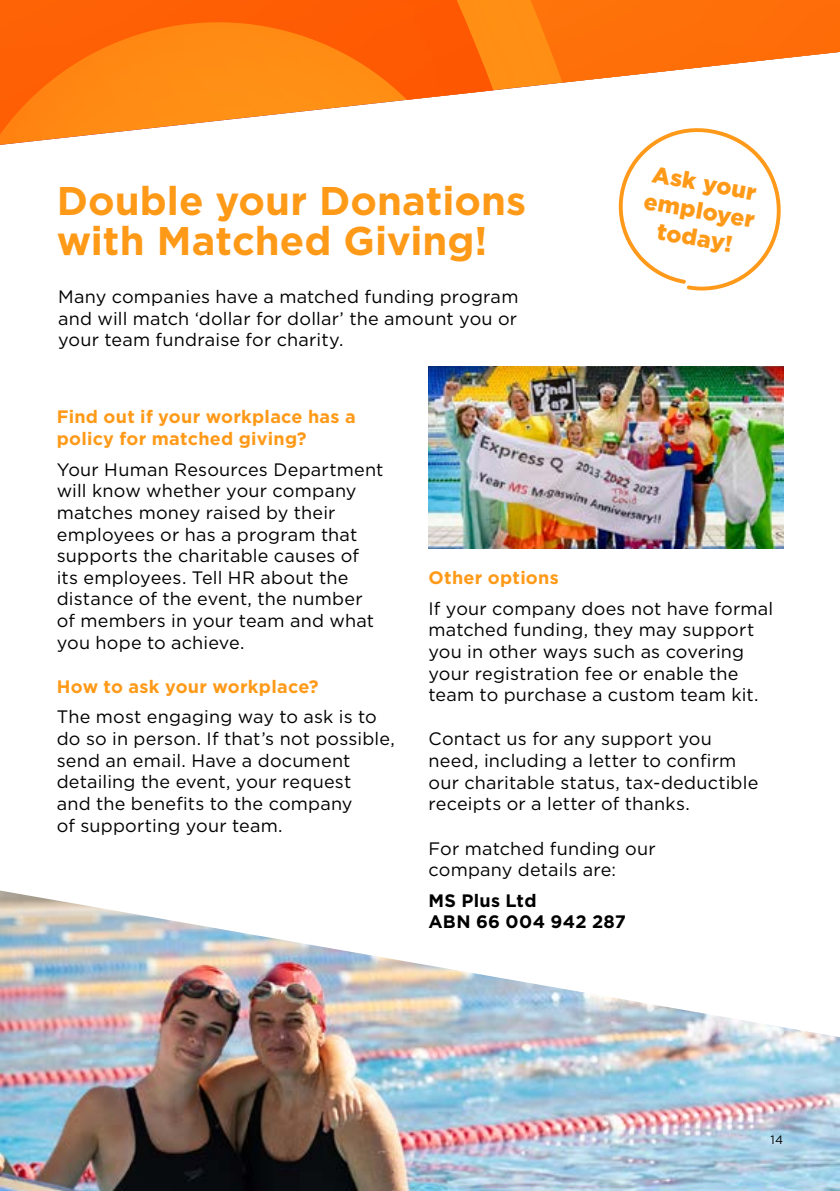
<style>
.page{position:relative;width:840px;height:1191px;background:#fff}
.page>*{position:absolute;margin:0;border:0;box-sizing:border-box;transform-origin:0 0}
.t1{font:700 40px/40px "Gotham";color:#ff9a19}
.t2{font:900 23px/27.6px "Gotham";color:#ff9a19;text-align:center}
.t3{font:18px/21.6px "Gotham";letter-spacing:.01em;color:#000}
.t4{font:700 18px/21.6px "Gotham";letter-spacing:.015em;color:#ff9a19}
.t5{font:700 18px/21.6px "Gotham";letter-spacing:.015em;color:#000}
.t6{font:12px "Gotham";color:#000}
</style>
<div class="page">
<img style="left:0;top:0;width:559px;height:145px">
<svg style="left:530px;top:0;width:309px;height:83px"></svg>
<img style="left:0;top:890px;width:839px;height:301px">
<img style="left:428px;top:366px;width:354px;height:183px">
<svg style="left:618px;top:128px;width:163px;height:163px"></svg>
<h1 class="t1" style="left:57px;top:180px;width:471px">Double your Donations with Matched Giving!</h1>
<p class="t3" style="left:58px;top:285px;width:461px;text-align:justify">Many companies have a matched funding program and will match ‘dollar for dollar’ the amount you or your team fundraise for charity.</p>
<p class="t2" style="left:651px;top:160px;width:113px;rotate:10deg">Ask your employer today!</p>
<p class="t4" style="left:57px;top:406px;width:300px">Find out if your workplace has a policy for matched giving?</p>
<p class="t3" style="left:57px;top:458px;width:328px">Your Human Resources Department will know whether your company matches money raised by their employees or has a program that supports the charitable causes of its employees. Tell HR about the distance of the event, the number of members in your team and what you hope to achieve.</p>
<p class="t4" style="left:57px;top:675px;width:263px">How to ask your workplace?</p>
<p class="t3" style="left:57px;top:706px;width:339px">The most engaging way to ask is to do so in person. If that’s not possible, send an email. Have a document detailing the event, your request<br>and the benefits to the company<br>of supporting your team.</p>
<p class="t4" style="left:428px;top:567px;width:132px">Other options</p>
<p class="t3" style="left:428px;top:597px;width:346px">If your company does not have formal matched funding, they may support you in other ways such as covering your registration fee or enable the team to purchase a custom team kit.</p>
<p class="t3" style="left:428px;top:728px;width:331px">Contact us for any support you need, including a letter to confirm our charitable status, tax-deductible receipts or a letter of thanks.</p>
<p class="t3" style="left:428px;top:837px;width:229px">For matched funding our company details are:</p>
<p class="t5" style="left:428px;top:889px;width:199px">MS Plus Ltd<br>ABN 66 004 942 287</p>
<p class="t6" style="left:770px;top:1132px;width:14px">14</p>
</div>
